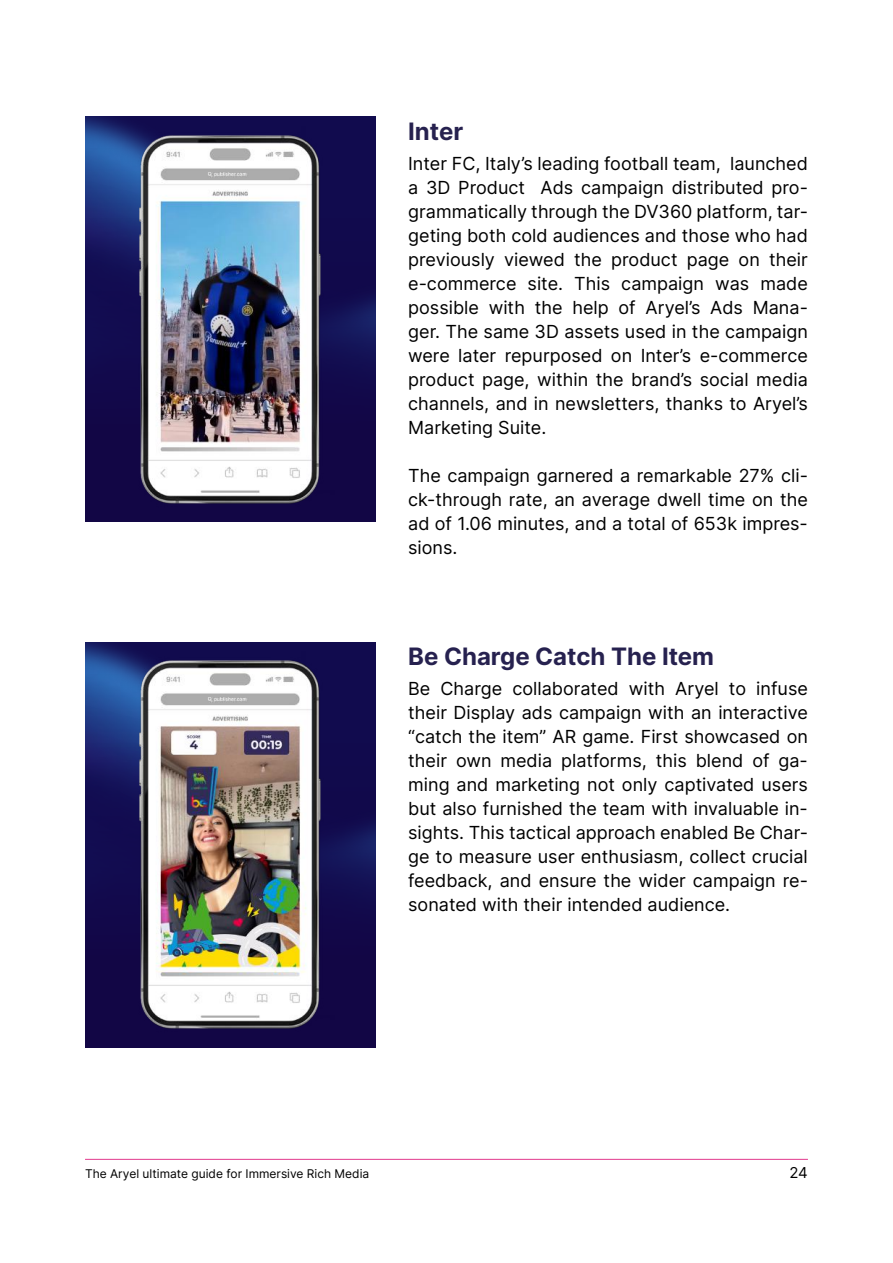
<style>
.page{position:relative;width:893px;height:1263px;background:#fff}
.page>*{position:absolute;margin:0;border:0;box-sizing:border-box;transform-origin:0 0}
.t1{font:700 24px "Inter";color:#26214f}
.t2{font:18px/24px "Inter";color:#000;text-align:justify}
.t3{font:15px "Inter";color:#000}
.t4{font:12px "Inter";color:#000}
</style>
<div class="page">
<hr style="left:85px;top:1159px;width:723px;height:1px;background:#e23a8d">
<img style="left:85px;top:117px;width:290px;height:35px">
<svg style="left:85px;top:152px;width:290px;height:66px;background:#1a2a71"></svg>
<svg style="left:85px;top:218px;width:290px;height:304px;background:#120a4c"></svg>
<img style="left:85px;top:642px;width:290px;height:35px">
<svg style="left:85px;top:677px;width:290px;height:66px;background:#1a2b72"></svg>
<svg style="left:85px;top:743px;width:290px;height:304px;background:#120a4c"></svg>
<img style="left:122px;top:126px;width:217px;height:386px">
<img style="left:122px;top:652px;width:217px;height:385px">
<h1 class="t1" style="left:408px;top:114px;width:57px">Inter</h1>
<p class="t2" style="left:408px;top:151px;width:401px">Inter FC, Italy’s leading football team, launched a 3D Product Ads campaign distributed pro&shy;grammatically through the DV360 platform, tar&shy;geting both cold audiences and those who had previously viewed the product page on their e-commerce site. This campaign was made possible with the help of Aryel’s Ads Mana&shy;ger. The same 3D assets used in the campaign were later repurposed on Inter’s e-commerce product page, within the brand’s social media channels, and in newsletters, thanks to Aryel’s Marketing Suite.</p>
<p class="t2" style="left:408px;top:463px;width:401px">The campaign garnered a remarkable 27% cli&shy;ck-through rate, an average dwell time on the ad of 1.06 minutes, and a total of 653k impres&shy;sions.</p>
<h1 class="t1" style="left:408px;top:639px;width:307px">Be Charge Catch The Item</h1>
<p class="t2" style="left:408px;top:676px;width:401px">Be Charge collaborated with Aryel to infuse their Display ads campaign with an interactive “catch the item” AR game. First showcased on their own media platforms, this blend of ga&shy;ming and marketing not only captivated users but also furnished the team with invaluable in&shy;sights. This tactical approach enabled Be Char&shy;ge to measure user enthusiasm, collect crucial feedback, and ensure the wider campaign re&shy;sonated with their intended audience.</p>
<p class="t4" style="left:85px;top:1165px;width:286px">The Aryel ultimate guide for Immersive Rich Media</p>
<p class="t3" style="left:789px;top:1161px;width:20px">24</p>
</div>
